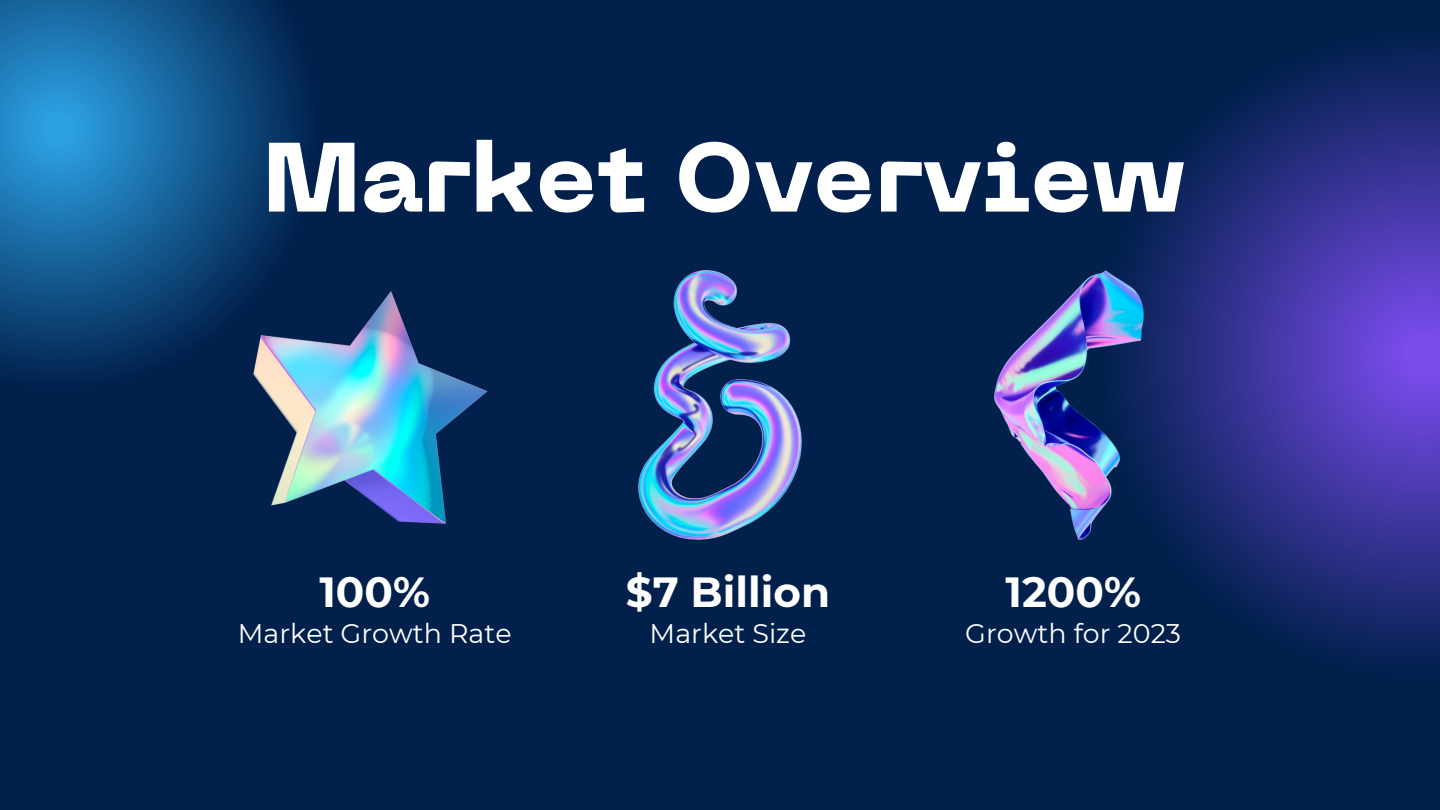
<style>
.page{position:relative;width:1440px;height:810px;background:#01204c}
.page>*{position:absolute;margin:0;border:0;box-sizing:border-box;transform-origin:0 0}
.t1{font:800 97.6px "PP Neue Machina";color:#fff}
.t2{font:700 42.1px "Montserrat";color:#fff}
.t3{font:26.9px "Montserrat";color:#fff}
</style>
<div class="page">
<svg style="left:1132px;top:51px;width:308px;height:608px"></svg>
<svg style="left:0;top:0;width:302px;height:375px"></svg>
<img style="left:254px;top:291px;width:234px;height:233px">
<img style="left:639px;top:270px;width:162px;height:270px">
<img style="left:995px;top:270px;width:148px;height:270px">
<p class="t1" style="left:263px;top:140px;width:923px">Market Overview</p>
<p class="t2" style="left:319px;top:566px;width:112px">100%</p>
<p class="t3" style="left:238px;top:617px;width:275px">Market Growth Rate</p>
<h2 class="t2" style="left:626px;top:566px;width:206px">$7 Billion</h2>
<h2 class="t3" style="left:650px;top:617px;width:158px">Market Size</h2>
<p class="t2" style="left:1006px;top:566px;width:137px">1200%</p>
<h2 class="t3" style="left:965px;top:617px;width:217px">Growth for 2023</h2>
</div>
